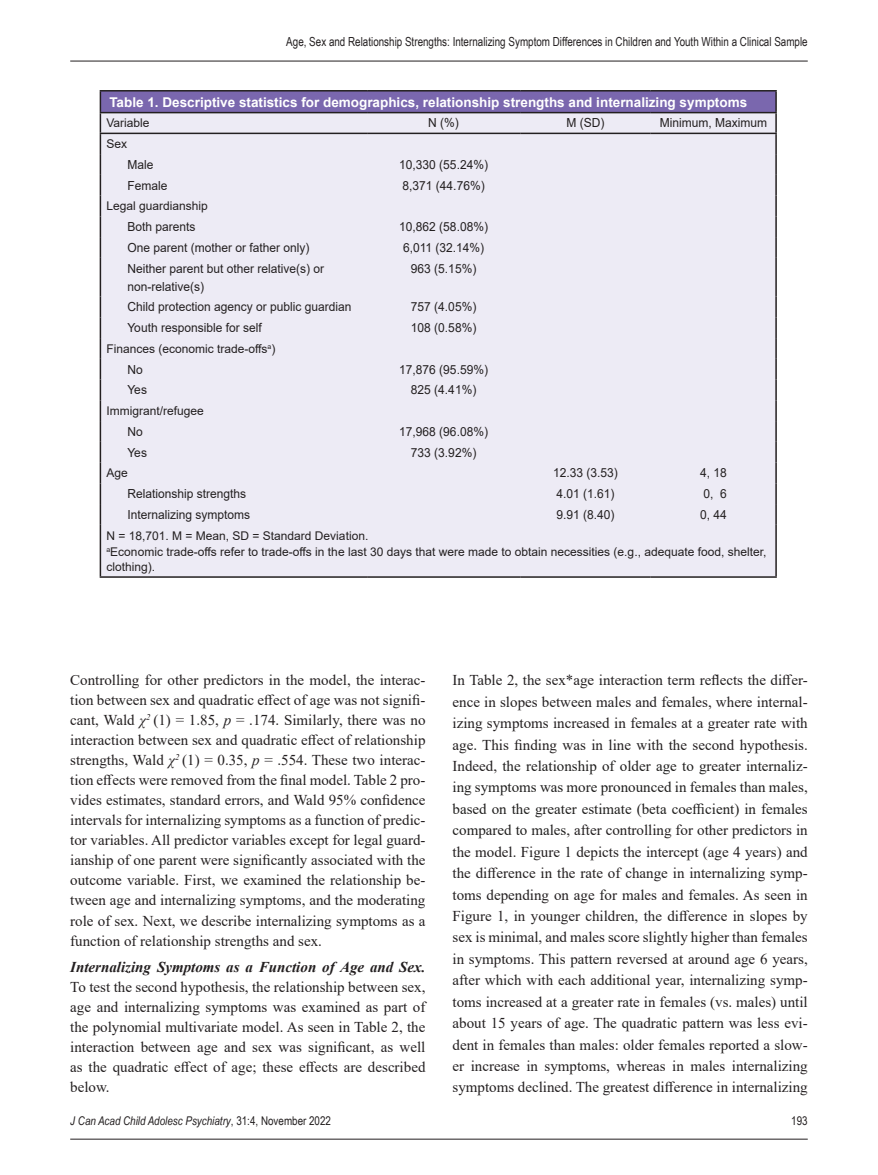
<style>
.page{position:relative;width:878px;height:1175px;background:#fff}
.page>*{position:absolute;margin:0;border:0;box-sizing:border-box;transform-origin:0 0}
.Body_text{font:15px/20px "Times New Roman";color:#231f20;text-align:justify}
.Table_text_head{font:700 13.5px "Arial";color:#fff}
.Table_text_indent{font:12.45px/18px "Arial";color:#231f20;scale:.96 1}
.Table_centre{font:12.45px "Arial";color:#231f20;scale:.96 1}
.t1{font:12.45px "Arial Narrow";color:#231f20;scale:.96 1}
.Table_text{font:12px/15px "Arial";color:#231f20}
.t2{font:italic 12px "Arial Narrow";color:#231f20}
.t3{font:12px "Arial Narrow";color:#231f20}
.s1{font-style:italic}
.s2{font-weight:700;font-style:italic}
.s3{color:#201f1e}
.s4{font-style:normal}
</style>
<div class="page">
<hr style="left:70px;top:1138px;width:737px;height:1px;background:#231f20">
<hr style="left:70px;top:61px;width:737px;height:1px;background:#231f20">
<div style="left:100px;top:91px;width:676px;height:22px;background:#7a67ae"></div>
<div style="left:101px;top:113px;width:674px;height:463px;background:#edebf5"></div>
<hr style="left:100px;top:90px;width:267px;height:2px;background:#231f20">
<hr style="left:367px;top:90px;width:153px;height:2px;background:#231f20">
<hr style="left:520px;top:90px;width:130px;height:2px;background:#231f20">
<hr style="left:650px;top:90px;width:126px;height:2px;background:#231f20">
<svg style="left:100px;top:92px;width:1px;height:166px"></svg>
<svg style="left:775px;top:92px;width:1px;height:166px"></svg>
<hr style="left:100px;top:258px;width:1px;height:38px;background:#231f20">
<hr style="left:775px;top:258px;width:1px;height:38px;background:#231f20">
<svg style="left:100px;top:296px;width:1px;height:229px"></svg>
<svg style="left:775px;top:296px;width:1px;height:229px"></svg>
<hr style="left:100px;top:525px;width:1px;height:51px;background:#231f20">
<hr style="left:775px;top:525px;width:1px;height:51px;background:#231f20">
<hr style="left:100px;top:576px;width:267px;height:2px;background:#231f20">
<hr style="left:367px;top:576px;width:153px;height:2px;background:#231f20">
<hr style="left:520px;top:576px;width:130px;height:2px;background:#231f20">
<hr style="left:650px;top:576px;width:126px;height:2px;background:#231f20">
<hr style="left:100px;top:112px;width:267px;height:1px;background:#231f20">
<hr style="left:367px;top:112px;width:153px;height:1px;background:#231f20">
<hr style="left:520px;top:112px;width:130px;height:1px;background:#231f20">
<hr style="left:650px;top:112px;width:126px;height:1px;background:#231f20">
<hr style="left:100px;top:133px;width:267px;height:1px;background:#231f20">
<hr style="left:367px;top:133px;width:153px;height:1px;background:#231f20">
<hr style="left:520px;top:133px;width:130px;height:1px;background:#231f20">
<hr style="left:650px;top:133px;width:126px;height:1px;background:#231f20">
<p class="t1" style="left:286px;top:32px;width:544px">Age, Sex and Relationship Strengths: Internalizing Symptom Differences in Children and Youth Within a Clinical Sample</p>
<p class="Table_text_head" style="left:109px;top:92px;width:639px">Table 1. Descriptive statistics for demographics, relationship strengths and internalizing symptoms</p>
<p class="Table_text" style="left:106px;top:116px;width:45px">Variable</p>
<p class="Table_centre" style="left:428px;top:114px;width:33px">N (%)</p>
<p class="Table_centre" style="left:566px;top:114px;width:41px">M (SD)</p>
<p class="Table_centre" style="left:659px;top:114px;width:113px">Minimum, Maximum</p>
<p class="Table_text" style="left:106px;top:136px;width:22px">Sex</p>
<p class="Table_text_indent" style="left:127px;top:155px;width:29px">Male</p>
<p class="Table_centre" style="left:399px;top:156px;width:94px">10,330 (55.24%)</p>
<p class="Table_text_indent" style="left:127px;top:176px;width:43px">Female</p>
<p class="Table_centre" style="left:402px;top:177px;width:87px">8,371 (44.76%)</p>
<p class="Table_text" style="left:106px;top:198px;width:103px">Legal guardianship</p>
<p class="Table_text_indent" style="left:127px;top:218px;width:72px">Both parents</p>
<p class="Table_centre" style="left:399px;top:218px;width:94px">10,862 (58.08%)</p>
<p class="Table_text_indent" style="left:127px;top:238px;width:191px">One parent (mother or father only)</p>
<p class="Table_centre" style="left:403px;top:239px;width:86px">6,011 (32.14%)</p>
<p class="Table_text_indent" style="left:127px;top:259px;width:206px">Neither parent but other relative(s) or non-relative(s)</p>
<p class="Table_centre" style="left:411px;top:260px;width:70px">963 (5.15%)</p>
<p class="Table_text_indent" style="left:127px;top:298px;width:235px">Child protection agency or public guardian</p>
<p class="Table_centre" style="left:411px;top:298px;width:70px">757 (4.05%)</p>
<p class="Table_text_indent" style="left:127px;top:318px;width:141px">Youth responsible for self</p>
<p class="Table_centre" style="left:411px;top:319px;width:70px">108 (0.58%)</p>
<p class="Table_text" style="left:106px;top:341px;width:171px">Finances (economic trade-offs<sup>a</sup>)</p>
<p class="Table_text_indent" style="left:127px;top:360px;width:17px">No</p>
<p class="Table_centre" style="left:399px;top:360px;width:94px">17,876 (95.59%)</p>
<p class="Table_text_indent" style="left:127px;top:381px;width:22px">Yes</p>
<p class="Table_centre" style="left:411px;top:381px;width:70px">825 (4.41%)</p>
<p class="Table_text" style="left:106px;top:403px;width:99px">Immigrant/refugee</p>
<p class="Table_text_indent" style="left:127px;top:422px;width:17px">No</p>
<p class="Table_centre" style="left:399px;top:423px;width:94px">17,968 (96.08%)</p>
<p class="Table_text_indent" style="left:127px;top:443px;width:22px">Yes</p>
<p class="Table_centre" style="left:411px;top:443px;width:70px">733 (3.92%)</p>
<p class="Table_text" style="left:106px;top:465px;width:23px">Age</p>
<p class="Table_centre" style="left:553px;top:464px;width:69px">12.33 (3.53)</p>
<p class="Table_centre" style="left:700px;top:464px;width:29px">4, 18</p>
<p class="Table_text_indent" style="left:127px;top:484px;width:125px">Relationship strengths</p>
<p class="Table_centre" style="left:556px;top:485px;width:62px">4.01 (1.61)</p>
<p class="Table_centre" style="left:703px;top:485px;width:26px">0, 6</p>
<p class="Table_text_indent" style="left:127px;top:505px;width:129px">Internalizing symptoms</p>
<p class="Table_centre" style="left:556px;top:506px;width:62px">9.91 (8.40)</p>
<p class="Table_centre" style="left:700px;top:506px;width:29px">0, 44</p>
<p class="Table_text" style="left:106px;top:528px;width:263px">N = 18,701. M = Mean, SD = Standard Deviation.</p>
<p class="Table_text" style="left:106px;top:544px;width:661px"><sup>a</sup>Economic trade-offs refer to trade-offs in the last 30 days that were made to obtain necessities (e.g., adequate food, shelter, clothing).</p>
<p class="Body_text" style="left:70px;top:669px;width:357px">Controlling for other predictors in the model, the interac&shy;tion between sex and quadratic effect of age was not signifi&shy;cant, Wald <span class="s1">χ</span><sup>2</sup> (1) = 1.85, <span class="s1">p</span> = .174. Similarly, there was no interaction between sex and quadratic effect of relationship strengths, Wald <span class="s1">χ</span><sup>2</sup> (1) = 0.35, <span class="s1">p</span> = .554. These two interac&shy;tion effects were removed from the final model. Table 2 pro&shy;vides estimates, standard errors, and Wald 95% confidence intervals for internalizing symptoms as a function of predic&shy;tor variables. All predictor variables except for legal guard&shy;ianship of one parent were significantly associated with the outcome variable. First, we examined the relationship be&shy;tween age and internalizing symptoms, and the moderating role of sex. Next, we describe internalizing symptoms as a function of relationship strengths and sex.</p>
<p class="Body_text" style="left:70px;top:956px;width:357px"><span class="s2">Internalizing Symptoms as a Function of Age and Sex.<br></span>To test the second hypothesis, the relationship between sex, age and internalizing symptoms was examined as part of the polynomial multivariate model. As seen in Table 2, the interaction between age and sex was significant, as well as the quadratic effect of age; these effects are described below.</p>
<p class="Body_text" style="left:452px;top:669px;width:357px;line-height:21.5px">In Table 2, the sex*age interaction term reflects the differ&shy;ence in slopes between males and females, where internal&shy;izing symptoms increased in females at a greater rate with age. This finding was in line with the second hypothesis.<br>Indeed, <span class="s3">the relationship of older age to greater internaliz&shy;ing symptoms was more pronounced in females than males, based on the greater estimate (beta coefficient) in females compared to males</span>, after controlling for other predictors in the model<span class="s3">.</span> Figure 1 depicts the intercept (age 4 years) and the difference in the rate of change in internalizing symp&shy;toms depending on age for males and females. As seen in Figure 1, in younger children, the difference in slopes by sex is minimal, and males score slightly higher than females in symptoms. This pattern reversed at around age 6 years, after which with each additional year, internalizing symp&shy;toms increased at a greater rate in females (vs. males) until about 15 years of age. The quadratic pattern was less evi&shy;dent in females than males: older females reported a slow&shy;er increase in symptoms, whereas in males internalizing symptoms declined. The greatest difference in internalizing</p>
<p class="t2" style="left:70px;top:1112px;width:262px">J Can Acad Child Adolesc Psychiatry<span class="s4">, 31:4, November 2022</span></p>
<p class="t3" style="left:791px;top:1112px;width:18px">193</p>
</div>
